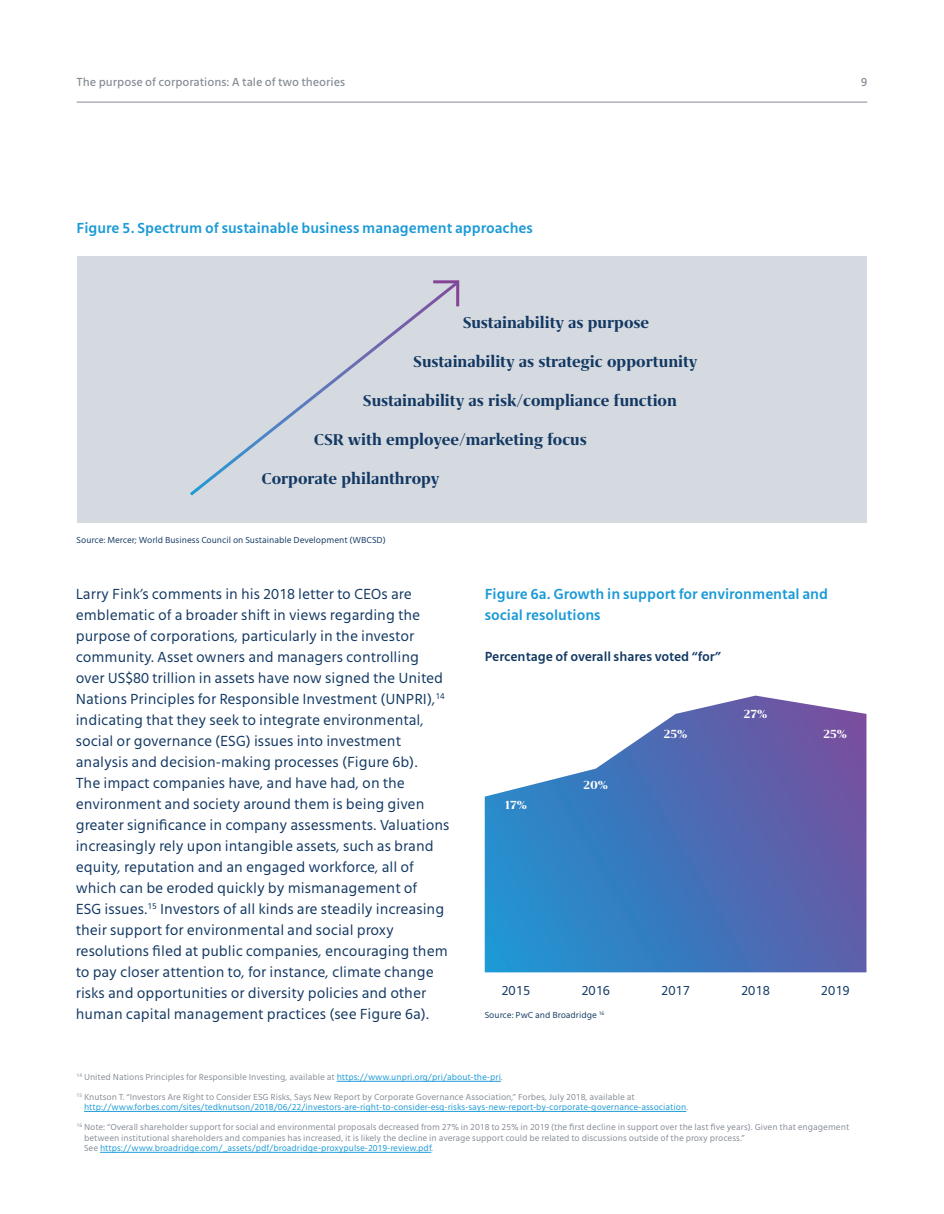
<style>
.page{position:relative;width:944px;height:1214px;background:#fff}
.page>*{position:absolute;margin:0;border:0;box-sizing:border-box;transform-origin:0 0}
.t1{font:700 18px "Grifo S";color:#133963}
.t2{font:15px/21px "Mute";color:#133963}
.t3{font:600 15px/21px "Mute";color:#1b9ad7}
.t4{font:600 13.5px "Mute";color:#133963}
.t5{font:13.5px "Mute";color:#123963}
.t6{font:700 13.5px "Grifo S";color:#fff}
.t7{font:500 12px "Mute";color:#868d96}
.t8{font:9px/19.4px "Mute";color:#868d96}
.t9{font:9px "Mute";color:#133963}
.s1{color:#1b9ad7}
</style>
<div class="page">
<hr style="left:77px;top:102px;width:790px;height:1px;background:#868d96">
<div style="left:77px;top:256px;width:789px;height:267px;background:#d5d9e0"></div>
<svg style="left:190px;top:280px;width:270px;height:216px"></svg>
<hr style="left:337px;top:1081px;width:164px;height:1px;background:#1b9ad7">
<hr style="left:84px;top:1111px;width:602px;height:1px;background:#1b9ad7">
<hr style="left:100px;top:1152px;width:331px;height:1px;background:#1b9ad7">
<svg style="left:485px;top:695px;width:381px;height:277px;background:#6284c1"></svg>
<p class="t7" style="left:77px;top:74px;width:270px">The purpose of corporations: A tale of two theories</p>
<p class="t7" style="left:860px;top:74px;width:8px">9</p>
<p class="t3" style="left:77px;top:217px;width:458px">Figure 5. Spectrum of sustainable business management approaches</p>
<p class="t1" style="left:462px;top:312px;width:188px">Sustainability as purpose</p>
<p class="t1" style="left:413px;top:351px;width:286px">Sustainability as strategic opportunity</p>
<p class="t1" style="left:363px;top:390px;width:315px">Sustainability as risk/compliance function</p>
<p class="t1" style="left:314px;top:429px;width:274px">CSR with employee/marketing focus</p>
<p class="t1" style="left:261px;top:468px;width:179px">Corporate philanthropy</p>
<p class="t9" style="left:77px;top:534px;width:311px">Source: Mercer; World Business Council on Sustainable Development (WBCSD)</p>
<p class="t2" style="left:76px;top:583px;width:375px">Larry Fink’s comments in his 2018 letter to CEOs are emblematic of a broader shift in views regarding the purpose of corporations, particularly in the investor community. Asset owners and managers controlling over US$80 trillion in assets have now signed the United Nations Principles for Responsible Investment (UNPRI),<sup>14 </sup>indicating that they seek to integrate environmental, social or governance (ESG) issues into investment analysis and decision-making processes (Figure 6b).<br>The impact companies have, and have had, on the environment and society around them is being given greater significance in company assessments. Valuations increasingly rely upon intangible assets, such as brand equity, reputation and an engaged workforce, all of which can be eroded quickly by mismanagement of<br>ESG issues.<sup>15</sup> Investors of all kinds are steadily increasing their support for environmental and social proxy resolutions filed at public companies, encouraging them to pay closer attention to, for instance, climate change risks and opportunities or diversity policies and other human capital management practices (see Figure 6a).</p>
<p class="t3" style="left:485px;top:583px;width:345px">Figure 6a. Growth in support for environmental and social resolutions</p>
<p class="t4" style="left:485px;top:648px;width:238px">Percentage of overall shares voted “for”</p>
<p class="t6" style="left:504px;top:797px;width:24px">17%</p>
<p class="t6" style="left:583px;top:777px;width:26px">20%</p>
<p class="t6" style="left:664px;top:726px;width:25px">25%</p>
<p class="t6" style="left:743px;top:706px;width:25px">27%</p>
<p class="t6" style="left:823px;top:726px;width:25px">25%</p>
<p class="t5" style="left:501px;top:982px;width:30px">2015</p>
<p class="t5" style="left:581px;top:982px;width:30px">2016</p>
<p class="t5" style="left:661px;top:982px;width:30px">2017</p>
<p class="t5" style="left:741px;top:982px;width:30px">2018</p>
<p class="t5" style="left:821px;top:982px;width:30px">2019</p>
<p class="t9" style="left:485px;top:1009px;width:121px">Source: PwC and Broadridge <sup>16</sup></p>
<p class="t8" style="left:77px;top:1067px;width:559px"><sup>14</sup> United Nations Principles for Responsible Investing, available at <span class="s1">https://www.unpri.org/pri/about-the-pri</span>.<br><sup>15</sup> Knutson T. “Investors Are Right to Consider ESG Risks, Says New Report by Corporate Governance Association,” Forbes, July 2018, available at</p>
<p class="t8" style="left:77px;top:1097px;width:774px;text-indent:7px"><span class="s1">http://www.forbes.com/sites/tedknutson/2018/06/22/investors-are-right-to-consider-esg-risks-says-new-report-by-corporate-governance-association</span>.<br><sup>16</sup> Note: “Overall shareholder support for social and environmental proposals decreased from 27% in 2018 to 25% in 2019 (the first decline in support over the last five years). Given that engagement</p>
<p class="t8" style="left:84px;top:1132px;width:662px;line-height:10.8px">between institutional shareholders and companies has increased, it is likely the decline in average support could be related to discussions outside of the proxy process.”<br>See <span class="s1">https://www.broadridge.com/_assets/pdf/broadridge-proxypulse-2019-review.pdf</span>.</p>
</div>
